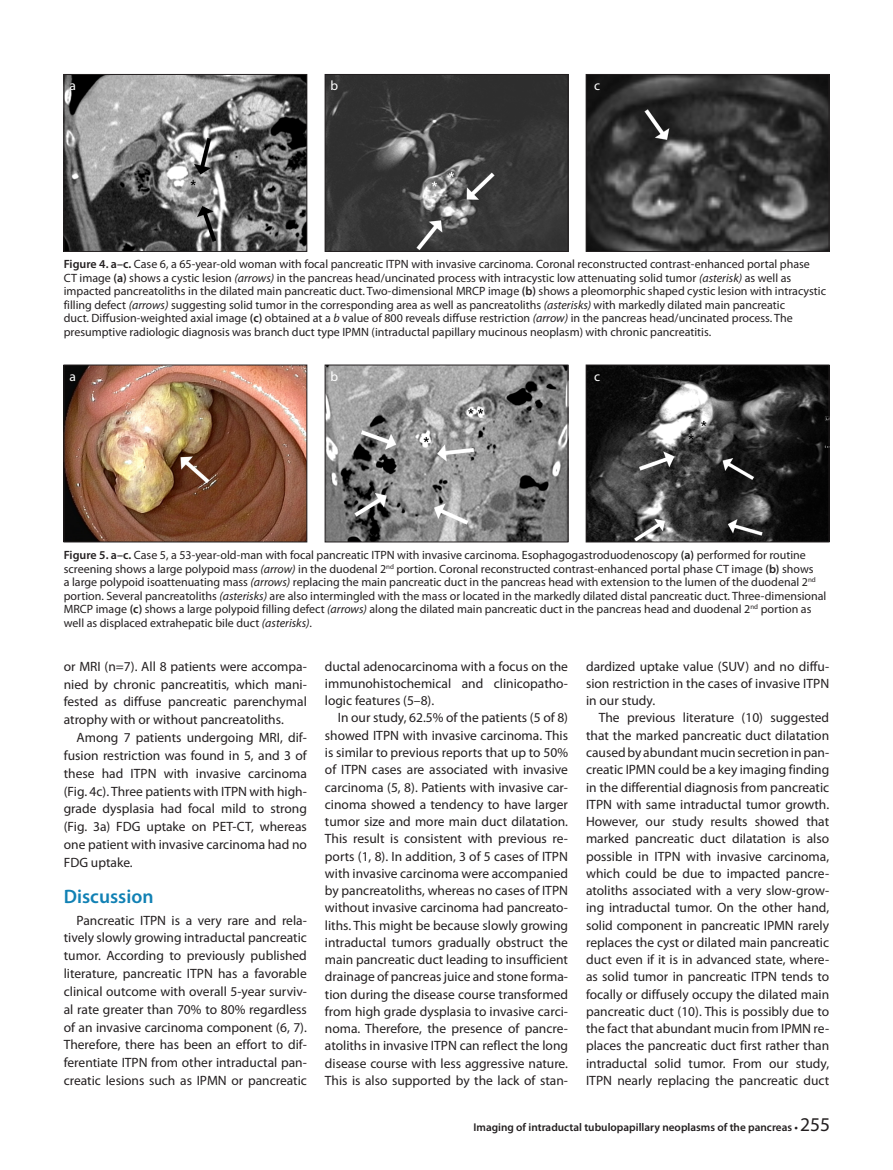
<style>
.page{position:relative;width:893px;height:1170px;background:#fff}
.page>*{position:absolute;margin:0;border:0;box-sizing:border-box;transform-origin:0 0}
.t1{font:600 19.5px "Myriad Pro";color:#1181b4}
.t2{font:13.5px/17.2px "Myriad Pro";color:#231f20;text-align:justify}
.t3{font:13.5px "Myriad Pro";color:#fff}
.t4{font:12px/13.5px "Myriad Pro";color:#231f20}
.t5{font:600 11.25px "Myriad Pro";color:#231f20}
.s1{font-weight:600}
.s2{font-style:italic}
.s3{font-weight:400;font-size:19.5px}
</style>
<div class="page">
<img style="left:66px;top:76px;width:239px;height:173px">
<div style="left:64px;top:74px;width:243px;height:177px;border:1px solid #231f20"></div>
<img style="left:327px;top:76px;width:239px;height:173px">
<div style="left:325px;top:74px;width:243px;height:177px;border:1px solid #231f20"></div>
<img style="left:588px;top:76px;width:239px;height:173px">
<div style="left:586px;top:74px;width:243px;height:177px;border:1px solid #231f20"></div>
<img style="left:66px;top:367px;width:239px;height:173px">
<div style="left:64px;top:365px;width:243px;height:177px;border:1px solid #231f20"></div>
<img style="left:327px;top:367px;width:239px;height:173px">
<div style="left:325px;top:365px;width:243px;height:177px;border:1px solid #231f20"></div>
<img style="left:588px;top:367px;width:239px;height:173px">
<div style="left:586px;top:365px;width:243px;height:177px;border:1px solid #231f20"></div>
<p class="t3" style="left:70px;top:78px;width:8px">a</p>
<p class="t3" style="left:330px;top:78px;width:9px">b</p>
<p class="t3" style="left:594px;top:78px;width:8px">c</p>
<p class="t4" style="left:64px;top:257px;width:764px"><span class="s1">Figure 4. a–c.</span> Case 6, a 65-year-old woman with focal pancreatic ITPN with invasive carcinoma. Coronal reconstructed contrast-enhanced portal phase CT image <span class="s1">(a)</span> shows a cystic lesion <span class="s2">(arrows)</span> in the pancreas head/uncinated process with intracystic low attenuating solid tumor <span class="s2">(asterisk)</span> as well as impacted pancreatoliths in the dilated main pancreatic duct. Two-dimensional MRCP image <span class="s1">(b)</span> shows a pleomorphic shaped cystic lesion with intracystic filling defect <span class="s2">(arrows)</span> suggesting solid tumor in the corresponding area as well as pancreatoliths <span class="s2">(asterisks)</span> with markedly dilated main pancreatic<br>duct. Diffusion-weighted axial image <span class="s1">(c)</span> obtained at a <span class="s2">b</span> value of 800 reveals diffuse restriction <span class="s2">(arrow)</span> in the pancreas head/uncinated process. The presumptive radiologic diagnosis was branch duct type IPMN (intraductal papillary mucinous neoplasm) with chronic pancreatitis.</p>
<p class="t3" style="left:70px;top:368px;width:8px">a</p>
<p class="t3" style="left:330px;top:368px;width:9px">b</p>
<p class="t3" style="left:594px;top:368px;width:8px">c</p>
<p class="t4" style="left:64px;top:548px;width:764px"><span class="s1">Figure 5. a–c.</span> Case 5, a 53-year-old-man with focal pancreatic ITPN with invasive carcinoma. Esophagogastroduodenoscopy <span class="s1">(a)</span> performed for routine screening shows a large polypoid mass <span class="s2">(arrow)</span> in the duodenal 2<sup>nd</sup> portion. Coronal reconstructed contrast-enhanced portal phase CT image <span class="s1">(b)</span> shows<br>a large polypoid isoattenuating mass <span class="s2">(arrows)</span> replacing the main pancreatic duct in the pancreas head with extension to the lumen of the duodenal 2<sup>nd </sup>portion. Several pancreatoliths <span class="s2">(asterisks)</span> are also intermingled with the mass or located in the markedly dilated distal pancreatic duct. Three-dimensional MRCP image <span class="s1">(c)</span> shows a large polypoid filling defect <span class="s2">(arrows)</span> along the dilated main pancreatic duct in the pancreas head and duodenal 2<sup>nd</sup> portion as well as displaced extrahepatic bile duct <span class="s2">(asterisks)</span>.</p>
<p class="t2" style="left:64px;top:657px;width:245px;line-height:17.9px">or MRI (n=7). All 8 patients were accompa&shy;nied by chronic pancreatitis, which mani&shy;fested as diffuse pancreatic parenchymal atrophy with or without pancreatoliths.</p>
<p class="t2" style="left:64px;top:728px;width:245px;line-height:17.9px;text-indent:13px">Among 7 patients undergoing MRI, dif&shy;fusion restriction was found in 5, and 3 of these had ITPN with invasive carcinoma (Fig. 4c). Three patients with ITPN with high&shy;grade dysplasia had focal mild to strong (Fig. 3a) FDG uptake on PET-CT, whereas one patient with invasive carcinoma had no FDG uptake.</p>
<p class="t1" style="left:64px;top:883px;width:91px">Discussion</p>
<p class="t2" style="left:64px;top:910px;width:245px;line-height:17.9px;text-indent:13px">Pancreatic ITPN is a very rare and rela&shy;tively slowly growing intraductal pancreatic tumor. According to previously published literature, pancreatic ITPN has a favorable clinical outcome with overall 5-year surviv&shy;al rate greater than 70% to 80% regardless of an invasive carcinoma component (6, 7).<br>Therefore, there has been an effort to dif&shy;ferentiate ITPN from other intraductal pan&shy;creatic lesions such as IPMN or pancreatic</p>
<p class="t2" style="left:325px;top:657px;width:245px">ductal adenocarcinoma with a focus on the immunohistochemical and clinicopatho&shy;logic features (5–8).</p>
<p class="t2" style="left:325px;top:709px;width:245px;text-indent:13px">In our study, 62.5% of the patients (5 of 8) showed ITPN with invasive carcinoma. This is similar to previous reports that up to 50% of ITPN cases are associated with invasive carcinoma (5, 8). Patients with invasive car&shy;cinoma showed a tendency to have larger tumor size and more main duct dilatation.<br>This result is consistent with previous re&shy;ports (1, 8). In addition, 3 of 5 cases of ITPN with invasive carcinoma were accompanied by pancreatoliths, whereas no cases of ITPN without invasive carcinoma had pancreato&shy;liths. This might be because slowly growing intraductal tumors gradually obstruct the main pancreatic duct leading to insufficient drainage of pancreas juice and stone forma&shy;tion during the disease course transformed from high grade dysplasia to invasive carci&shy;noma. Therefore, the presence of pancre&shy;atoliths in invasive ITPN can reflect the long disease course with less aggressive nature.<br>This is also supported by the lack of stan-</p>
<p class="t2" style="left:586px;top:657px;width:245px">dardized uptake value (SUV) and no diffu&shy;sion restriction in the cases of invasive ITPN in our study.</p>
<p class="t2" style="left:586px;top:709px;width:245px;text-indent:13px">The previous literature (10) suggested that the marked pancreatic duct dilatation caused by abundant mucin secretion in pan&shy;creatic IPMN could be a key imaging finding in the differential diagnosis from pancreatic ITPN with same intraductal tumor growth.<br>However, our study results showed that marked pancreatic duct dilatation is also possible in ITPN with invasive carcinoma, which could be due to impacted pancre&shy;atoliths associated with a very slow-grow&shy;ing intraductal tumor. On the other hand, solid component in pancreatic IPMN rarely replaces the cyst or dilated main pancreatic duct even if it is in advanced state, where&shy;as solid tumor in pancreatic ITPN tends to focally or diffusely occupy the dilated main pancreatic duct (10). This is possibly due to the fact that abundant mucin from IPMN re&shy;places the pancreatic duct first rather than intraductal solid tumor. From our study, ITPN nearly replacing the pancreatic duct</p>
<p class="t5" style="left:473px;top:1120px;width:358px">Imaging of intraductal tubulopapillary neoplasms of the pancreas • <span class="s3">255</span></p>
</div>
